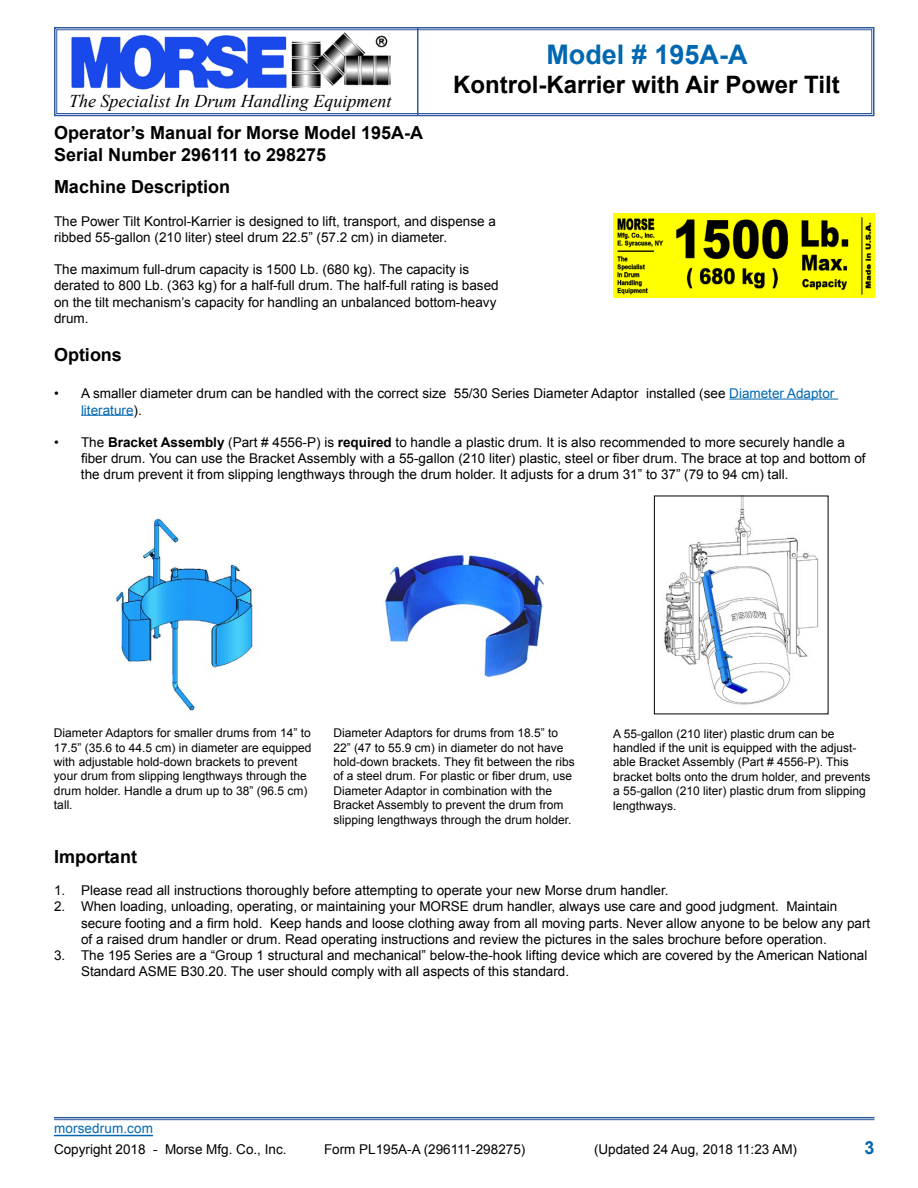
<style>
.page{position:relative;width:918px;height:1188px;background:#fff}
.page>*{position:absolute;margin:0;border:0;box-sizing:border-box;transform-origin:0 0}
.t1{font:700 27px "Arial";color:#0067b1}
.t2{font:700 24px "Arial";color:#000}
.t3{font:700 18px/21.6px "Arial";color:#000}
.t4{font:italic 18px "Times New Roman";color:#000}
.t5{font:700 18px "Arial";color:#0067b1}
.t6{font:13.5px/16.2px "Arial";color:#000}
.t7{font:13.5px "Arial";letter-spacing:.01em;color:#0067b1}
.t8{font:12px/14.4px "Arial";color:#000}
.s1{color:#0067b1}
.s2{font-weight:700}
</style>
<div class="page">
<svg style="left:54px;top:27px;width:821px;height:90px"></svg>
<div style="left:56px;top:29px;width:816px;height:85px;border:1px solid #2f5a9f"></div>
<hr style="left:417px;top:28px;width:1px;height:88px;background:#2f5a9f">
<hr style="left:54px;top:1135px;width:99px;height:1px;background:#0067b1">
<hr style="left:54px;top:1117px;width:820px;height:1px;background:#2f5a9f">
<hr style="left:54px;top:1119px;width:820px;height:1px;background:#2f5a9f">
<hr style="left:729px;top:399px;width:109px;height:1px;background:#0067b1">
<hr style="left:81px;top:415px;width:53px;height:1px;background:#0067b1">
<img style="left:613px;top:213px;width:261px;height:85px">
<img style="left:383px;top:554px;width:161px;height:123px">
<img style="left:116px;top:518px;width:137px;height:193px">
<img style="left:664px;top:498px;width:155px;height:207px">
<h3 class="t4" style="left:69px;top:89px;width:324px">The Specialist In Drum Handling Equipment</h3>
<h3 class="t3" style="left:54px;top:122px;width:371px">Operator’s Manual for Morse Model 195A-A<br>Serial Number 296111 to 298275</h3>
<h1 class="t1" style="left:546px;top:36px;width:203px">Model # 195A-A</h1>
<h2 class="t2" style="left:453px;top:68px;width:388px">Kontrol-Karrier with Air Power Tilt</h2>
<h3 class="t3" style="left:54px;top:177px;width:178px">Machine Description</h3>
<p class="t6" style="left:54px;top:213px;width:443px">The Power Tilt Kontrol-Karrier is designed to lift, transport, and dispense a ribbed 55-gallon (210 liter) steel drum 22.5” (57.2 cm) in diameter.</p>
<p class="t6" style="left:54px;top:261px;width:446px">The maximum full-drum capacity is 1500 Lb. (680 kg). The capacity is derated to 800 Lb. (363 kg) for a half-full drum. The half-full rating is based on the tilt mechanism’s capacity for handling an unbalanced bottom-heavy drum.</p>
<h3 class="t3" style="left:54px;top:344px;width:70px">Options</h3>
<p class="t6" style="left:81px;top:386px;width:755px;text-indent:-27px">• A smaller diameter drum can be handled with the correct size 55/30 Series Diameter Adaptor installed (see <span class="s1">Diameter Adaptor literature</span>).</p>
<p class="t6" style="left:81px;top:434px;width:786px;text-indent:-27px">• The <span class="s2">Bracket Assembly</span> (Part # 4556-P) is <span class="s2">required</span> to handle a plastic drum. It is also recommended to more securely handle a fiber drum. You can use the Bracket Assembly with a 55-gallon (210 liter) plastic, steel or fiber drum. The brace at top and bottom of the drum prevent it from slipping lengthways through the drum holder. It adjusts for a drum 31” to 37” (79 to 94 cm) tall.</p>
<p class="t8" style="left:54px;top:726px;width:259px">Diameter Adaptors for smaller drums from 14” to 17.5” (35.6 to 44.5 cm) in diameter are equipped with adjustable hold-down brackets to prevent your drum from slipping lengthways through the drum holder. Handle a drum up to 38” (96.5 cm) tall.</p>
<p class="t8" style="left:613px;top:726px;width:259px">A 55-gallon (210 liter) plastic drum can be handled if the unit is equipped with the adjust&shy;able Bracket Assembly (Part # 4556-P). This bracket bolts onto the drum holder, and prevents a 55-gallon (210 liter) plastic drum from slipping lengthways.</p>
<p class="t8" style="left:333px;top:726px;width:243px">Diameter Adaptors for drums from 18.5” to 22” (47 to 55.9 cm) in diameter do not have hold-down brackets. They fit between the ribs of a steel drum. For plastic or fiber drum, use Diameter Adaptor in combination with the Bracket Assembly to prevent the drum from slipping lengthways through the drum holder.</p>
<h3 class="t3" style="left:54px;top:846px;width:84px">Important</h3>
<p class="t6" style="left:54px;top:882px;width:616px">1. Please read all instructions thoroughly before attempting to operate your new Morse drum handler.</p>
<p class="t6" style="left:81px;top:899px;width:791px;text-indent:-27px">2. When loading, unloading, operating, or maintaining your MORSE drum handler, always use care and good judgment. Maintain secure footing and a firm hold. Keep hands and loose clothing away from all moving parts. Never allow anyone to be below any part of a raised drum handler or drum. Read operating instructions and review the pictures in the sales brochure before operation.</p>
<p class="t6" style="left:81px;top:947px;width:788px;text-indent:-27px">3. The 195 Series are a “Group 1 structural and mechanical” below-the-hook lifting device which are covered by the American National<br>Standard ASME B30.20. The user should comply with all aspects of this standard.</p>
<p class="t7" style="left:54px;top:1119px;width:100px">morsedrum.com</p>
<p class="t6" style="left:54px;top:1141px;width:234px">Copyright 2018 - Morse Mfg. Co., Inc.</p>
<p class="t6" style="left:324px;top:1141px;width:203px">Form PL195A-A (296111-298275)</p>
<p class="t6" style="left:594px;top:1141px;width:205px">(Updated 24 Aug, 2018 11:23 AM)</p>
<h3 class="t5" style="left:864px;top:1136px;width:12px">3</h3>
</div>
